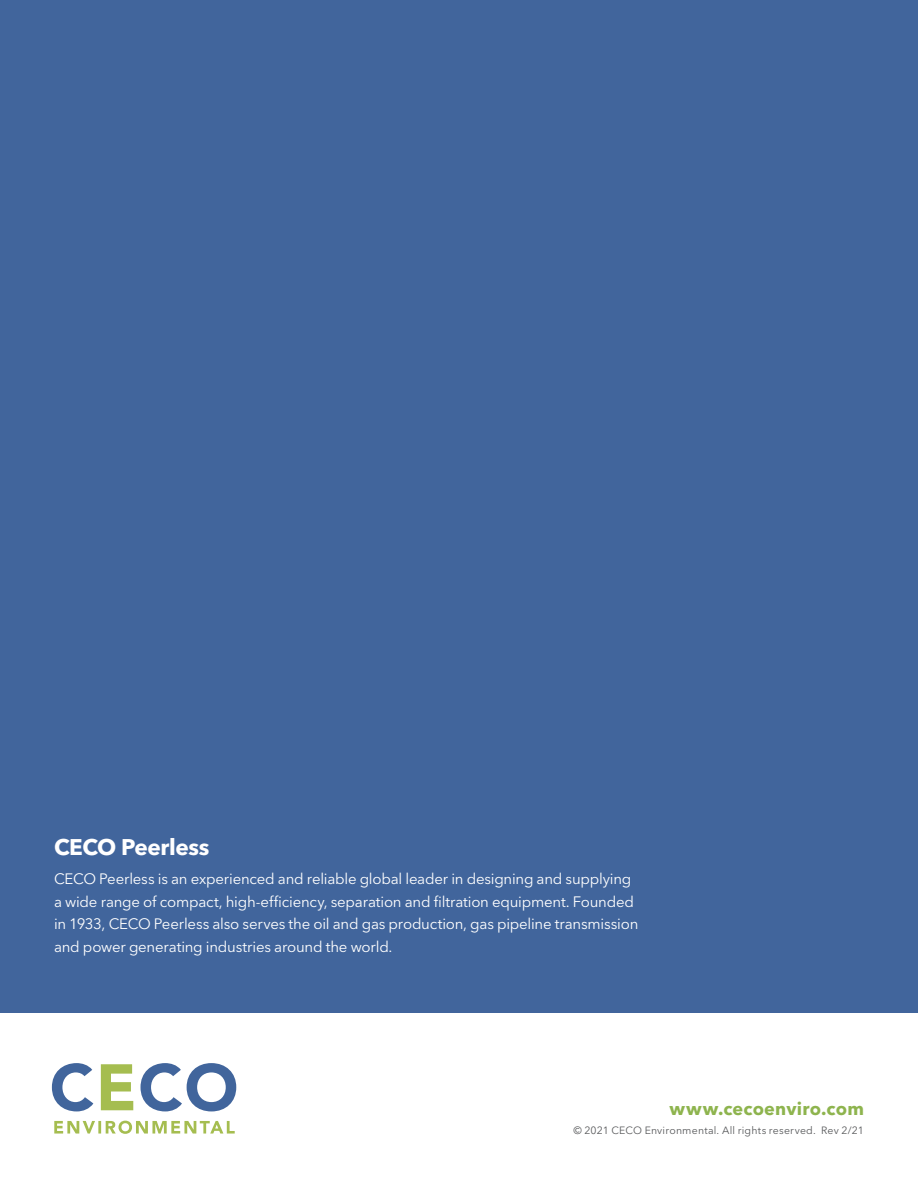
<style>
.page{position:relative;width:918px;height:1188px;background:#fff}
.page>*{position:absolute;margin:0;border:0;box-sizing:border-box;transform-origin:0 0}
.t1{font:700 22.5px "Avenir Next LT Pro";letter-spacing:-.02em;color:#fff}
.t2{font:700 18px "Avenir Next LT Pro";letter-spacing:.01em;color:#8eb44e}
.t3{font:15px/22.5px "Avenir Next LT Pro";letter-spacing:-.015em;color:#fff}
.t4{font:10.5px "Avenir Next LT Pro";letter-spacing:.02em;color:#58595b}
</style>
<div class="page">
<div style="left:0;top:0;width:918px;height:1012px;background:#41659c"></div>
<svg style="left:52px;top:1063px;width:41px;height:48px"></svg>
<svg style="left:101px;top:1064px;width:32px;height:46px"></svg>
<svg style="left:141px;top:1063px;width:95px;height:48px"></svg>
<svg style="left:54px;top:1121px;width:181px;height:13px"></svg>
<h1 class="t1" style="left:54px;top:833px;width:157px">CECO Peerless</h1>
<p class="t3" style="left:54px;top:868px;width:586px">CECO Peerless is an experienced and reliable global leader in designing and supplying a wide range of compact, high-efficiency, separation and filtration equipment. Founded in 1933, CECO Peerless also serves the oil and gas production, gas pipeline transmission and power generating industries around the world.</p>
<p class="t2" style="left:670px;top:1097px;width:196px">www.cecoenviro.com</p>
<p class="t4" style="left:573px;top:1124px;width:292px">© 2021 CECO Environmental. All rights reserved. Rev 2/21</p>
</div>
